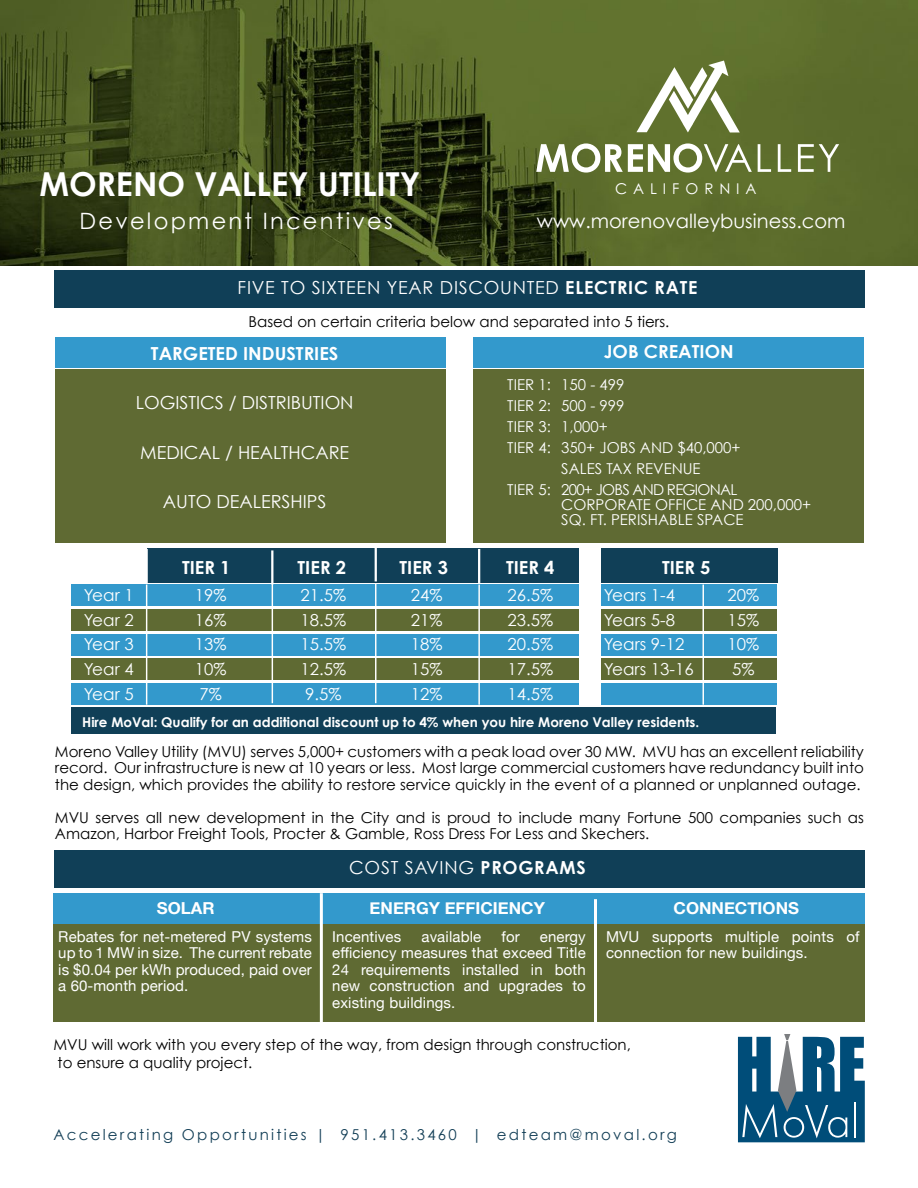
<style>
.page{position:relative;width:918px;height:1188px;background:#fff}
.page>*{position:absolute;margin:0;border:0;box-sizing:border-box;transform-origin:0 0}
.t1{font:700 33px "Century Gothic";color:#fff}
.t2{font:22.5px "Century Gothic";letter-spacing:.1em;color:#fff}
.t3{font:19.5px "Century Gothic";color:#fff}
.t4{font:18px "Century Gothic";letter-spacing:.04em;color:#fff}
.t5{font:18px "Century Gothic";color:#fff}
.t6{font:700 18px "Century Gothic";color:#fff}
.t7{font:16.5px "Century Gothic";color:#fff}
.t8{font:700 16.5px "Helvetica Neue";color:#fff}
.t9{font:15px/16.5px "Century Gothic";color:#000}
.t10{font:15px/16.5px "Helvetica Neue";letter-spacing:.01em;color:#fff;text-align:justify}
.t11{font:15px/15px "Century Gothic";color:#fff}
.t12{font:15px "Century Gothic";letter-spacing:.15em;color:#123e56}
.t13{font:15px "Century Gothic";letter-spacing:-.05em;color:#fff}
.t14{font:14.85px "Century Gothic";letter-spacing:.4em;color:#fff}
.t15{font:700 13.5px "Century Gothic";color:#fff}
.s1{font-weight:700}
</style>
<div class="page">
<div style="left:54px;top:271px;width:810px;height:37px;background:#103f57"></div>
<div style="left:54px;top:851px;width:810px;height:37px;background:#103f57"></div>
<img style="left:0;top:0;width:918px;height:266px">
<svg style="left:636px;top:61px;width:104px;height:71px"></svg>
<svg style="left:536px;top:143px;width:216px;height:30px"></svg>
<svg style="left:758px;top:144px;width:13px;height:28px"></svg>
<svg style="left:778px;top:144px;width:13px;height:28px"></svg>
<svg style="left:798px;top:144px;width:41px;height:28px"></svg>
<div style="left:55px;top:370px;width:391px;height:173px;background:#5f6a33"></div>
<div style="left:473px;top:370px;width:391px;height:173px;background:#5f6a33"></div>
<div style="left:53px;top:923px;width:812px;height:98px;background:#5f6a33"></div>
<div style="left:71px;top:708px;width:705px;height:26px;background:#103f57"></div>
<div style="left:148px;top:549px;width:431px;height:34px;background:#103f57"></div>
<div style="left:601px;top:549px;width:177px;height:34px;background:#103f57"></div>
<div style="left:55px;top:337px;width:391px;height:30px;background:#39c"></div>
<div style="left:473px;top:337px;width:391px;height:30px;background:#39c"></div>
<div style="left:53px;top:893px;width:812px;height:30px;background:#39c"></div>
<div style="left:71px;top:585px;width:508px;height:21px;background:#39c"></div>
<div style="left:601px;top:585px;width:175px;height:21px;background:#39c"></div>
<div style="left:71px;top:634px;width:508px;height:21px;background:#39c"></div>
<div style="left:601px;top:634px;width:175px;height:21px;background:#39c"></div>
<div style="left:71px;top:683px;width:508px;height:22px;background:#39c"></div>
<div style="left:601px;top:683px;width:175px;height:22px;background:#39c"></div>
<div style="left:71px;top:658px;width:508px;height:22px;background:#5f6a33"></div>
<div style="left:601px;top:658px;width:175px;height:22px;background:#5f6a33"></div>
<div style="left:71px;top:609px;width:508px;height:22px;background:#5f6a33"></div>
<div style="left:601px;top:609px;width:175px;height:22px;background:#5f6a33"></div>
<hr style="left:146px;top:585px;width:1px;height:120px;background:#fff">
<hr style="left:272px;top:583px;width:1px;height:120px;background:#fff">
<hr style="left:375px;top:583px;width:1px;height:120px;background:#fff">
<hr style="left:478px;top:585px;width:2px;height:120px;background:#fff">
<hr style="left:703px;top:585px;width:1px;height:120px;background:#fff">
<hr style="left:320px;top:893px;width:3px;height:135px;background:#fff">
<hr style="left:594px;top:899px;width:3px;height:135px;background:#fff">
<hr style="left:271px;top:550px;width:2px;height:34px;background:#fff">
<hr style="left:375px;top:547px;width:2px;height:34px;background:#fff">
<hr style="left:478px;top:549px;width:2px;height:34px;background:#fff">
<svg style="left:738px;top:1034px;width:127px;height:108px"></svg>
<h1 class="t1" style="left:39px;top:164px;width:382px">MORENO VALLEY UTILITY</h1>
<h2 class="t2" style="left:80px;top:207px;width:315px">Development Incentives</h2>
<p class="t14" style="left:615px;top:180px;width:143px">CALIFORNIA</p>
<h3 class="t3" style="left:537px;top:209px;width:310px">www.morenovalleybusiness.com</h3>
<p class="t4" style="left:238px;top:276px;width:461px">FIVE TO SIXTEEN YEAR DISCOUNTED <span class="s1">ELECTRIC RATE</span></p>
<p class="t9" style="left:249px;top:313px;width:422px">Based on certain criteria below and separated into 5 tiers.</p>
<p class="t6" style="left:151px;top:342px;width:189px">TARGETED INDUSTRIES</p>
<p class="t5" style="left:136px;top:392px;width:219px">LOGISTICS / DISTRIBUTION</p>
<p class="t5" style="left:140px;top:441px;width:210px">MEDICAL / HEALTHCARE</p>
<p class="t5" style="left:163px;top:491px;width:165px">AUTO DEALERSHIPS</p>
<p class="t6" style="left:604px;top:340px;width:131px">JOB CREATION</p>
<p class="t11" style="left:507px;top:377px;width:119px">TIER 1: 150 - 499</p>
<p class="t11" style="left:507px;top:398px;width:119px">TIER 2: 500 - 999</p>
<p class="t11" style="left:507px;top:419px;width:102px">TIER 3: 1,000+</p>
<p class="t11" style="left:507px;top:440px;width:235px">TIER 4: 350+ JOBS AND $40,000+</p>
<p class="t11" style="left:561px;top:461px;width:141px">SALES TAX REVENUE</p>
<p class="t13" style="left:507px;top:480px;width:232px">TIER 5: 200+ JOBS AND REGIONAL</p>
<p class="t11" style="left:561px;top:497px;width:251px">CORPORATE OFFICE AND 200,000+<br>SQ. FT. PERISHABLE SPACE</p>
<p class="t6" style="left:182px;top:556px;width:50px">TIER 1</p>
<p class="t6" style="left:298px;top:556px;width:50px">TIER 2</p>
<p class="t6" style="left:400px;top:556px;width:50px">TIER 3</p>
<p class="t6" style="left:506px;top:556px;width:50px">TIER 4</p>
<p class="t6" style="left:662px;top:556px;width:50px">TIER 5</p>
<p class="t7" style="left:84px;top:585px;width:51px">Year 1</p>
<p class="t7" style="left:195px;top:585px;width:33px">19%</p>
<p class="t7" style="left:301px;top:585px;width:47px">21.5%</p>
<p class="t7" style="left:411px;top:585px;width:33px">24%</p>
<p class="t7" style="left:507px;top:585px;width:47px">26.5%</p>
<p class="t7" style="left:604px;top:585px;width:73px">Years 1-4</p>
<p class="t7" style="left:727px;top:585px;width:33px">20%</p>
<p class="t7" style="left:84px;top:610px;width:51px">Year 2</p>
<p class="t7" style="left:195px;top:610px;width:33px">16%</p>
<p class="t7" style="left:300px;top:610px;width:47px">18.5%</p>
<p class="t7" style="left:411px;top:610px;width:33px">21%</p>
<p class="t7" style="left:507px;top:610px;width:47px">23.5%</p>
<p class="t7" style="left:604px;top:610px;width:73px">Years 5-8</p>
<p class="t7" style="left:727px;top:610px;width:33px">15%</p>
<p class="t7" style="left:84px;top:634px;width:51px">Year 3</p>
<p class="t7" style="left:195px;top:634px;width:33px">13%</p>
<p class="t7" style="left:300px;top:634px;width:47px">15.5%</p>
<p class="t7" style="left:411px;top:634px;width:33px">18%</p>
<p class="t7" style="left:507px;top:634px;width:47px">20.5%</p>
<p class="t7" style="left:604px;top:634px;width:82px">Years 9-12</p>
<p class="t7" style="left:727px;top:634px;width:33px">10%</p>
<p class="t7" style="left:84px;top:659px;width:51px">Year 4</p>
<p class="t7" style="left:195px;top:659px;width:33px">10%</p>
<p class="t7" style="left:300px;top:659px;width:47px">12.5%</p>
<p class="t7" style="left:411px;top:659px;width:33px">15%</p>
<p class="t7" style="left:507px;top:659px;width:47px">17.5%</p>
<p class="t7" style="left:604px;top:659px;width:91px">Years 13-16</p>
<p class="t7" style="left:732px;top:659px;width:24px">5%</p>
<p class="t7" style="left:84px;top:684px;width:51px">Year 5</p>
<p class="t7" style="left:200px;top:684px;width:24px">7%</p>
<p class="t7" style="left:305px;top:684px;width:38px">9.5%</p>
<p class="t7" style="left:411px;top:684px;width:33px">12%</p>
<p class="t7" style="left:507px;top:684px;width:47px">14.5%</p>
<p class="t15" style="left:82px;top:713px;width:618px">Hire MoVal: Qualify for an additional discount up to 4% when you hire Moreno Valley residents.</p>
<p class="t9" style="left:55px;top:743px;width:811px;text-align:justify">Moreno Valley Utility (MVU) serves 5,000+ customers with a peak load over 30 MW. MVU has an excellent reliability record. Our infrastructure is new at 10 years or less. Most large commercial customers have redundancy built into the design, which provides the ability to restore service quickly in the event of a planned or unplanned outage.</p>
<p class="t9" style="left:55px;top:809px;width:811px">MVU serves all new development in the City and is proud to include many Fortune 500 companies such as<br>Amazon, Harbor Freight Tools, Procter &amp; Gamble, Ross Dress For Less and Skechers.</p>
<p class="t4" style="left:349px;top:856px;width:238px">COST SAVING <span class="s1">PROGRAMS</span></p>
<p class="t8" style="left:157px;top:895px;width:59px">SOLAR</p>
<p class="t8" style="left:370px;top:895px;width:177px">ENERGY EFFICIENCY</p>
<p class="t8" style="left:674px;top:895px;width:127px">CONNECTIONS</p>
<p class="t10" style="left:58px;top:929px;width:255px">Rebates for net-metered PV systems up to 1 MW in size. The current rebate is $0.04 per kWh produced, paid over a 60-month period.</p>
<p class="t10" style="left:332px;top:929px;width:71px">Incentives</p>
<p class="t10" style="left:421px;top:929px;width:61px">available</p>
<p class="t10" style="left:501px;top:929px;width:20px">for</p>
<p class="t10" style="left:332px;top:929px;width:255px;text-indent:208px">energy efficiency measures that exceed Title 24 requirements installed in both new construction and upgrades to existing buildings.</p>
<p class="t10" style="left:606px;top:929px;width:255px">MVU supports multiple points of connection for new buildings.</p>
<p class="t9" style="left:53px;top:1036px;width:579px;line-height:18px">MVU will work with you every step of the way, from design through construction, to ensure a quality project.</p>
<p class="t12" style="left:53px;top:1126px;width:625px">Accelerating Opportunities | 951.413.3460 | edteam@moval.org</p>
</div>
